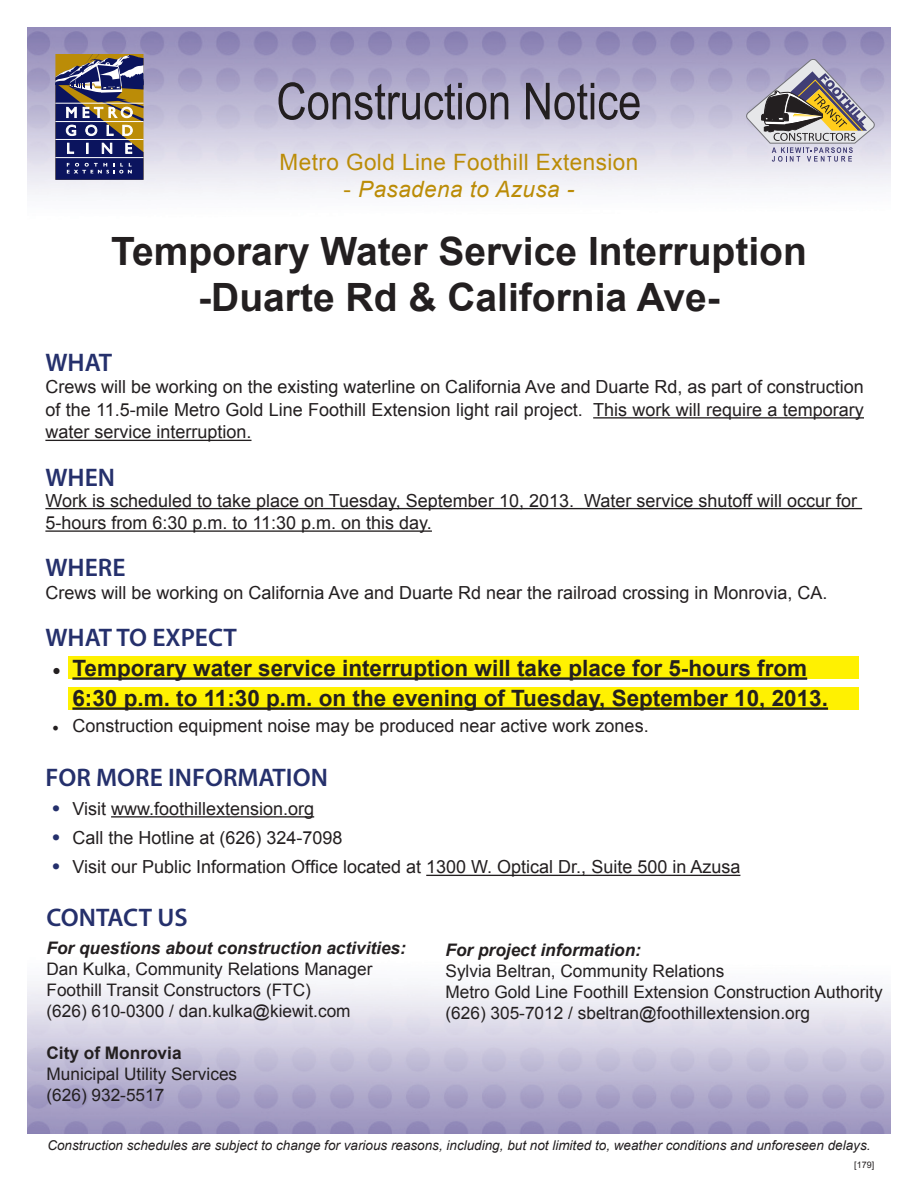
<style>
.page{position:relative;width:918px;height:1188px;background:#fff}
.page>*{position:absolute;margin:0;border:0;box-sizing:border-box;transform-origin:0 0}
.Heading{font:51px "Arial Narrow";color:#231f20}
.t1{font:700 39px "Arial";color:#231f20}
.Subheading{font:600 25.5px "Myriad Pro";color:#25306c}
.t2{font:700 22.5px/30px "Arial";color:#231f20}
.t3{font:22.5px "Arial";letter-spacing:.02em;color:#bb8c07}
.t4{font:italic 22.5px "Arial";letter-spacing:.02em;color:#bb8c07}
.Subheading-2{font:18px/22.5px "Arial";color:#231f20;text-align:justify}
.Subheading-3{font:17.25px/21px "Arial";color:#231f20}
.Subheading-4{font:italic 700 17.25px "Arial";color:#231f20}
.t5{font:italic 13.5px "Arial";color:#231f20}
.t6{font:9px "Arial";color:#231f20}
.s1{font-style:normal}
.s2{font-family:"Minion Pro"}
.s3{font-family:"Myriad Pro";font-weight:600;font-size:25.5px;color:#25306c}
.s4{font-weight:700;font-style:italic}
.s5{font-weight:700}
</style>
<div class="page">
<svg style="left:55px;top:54px;width:89px;height:126px;background:#5e5968"></svg>
<svg style="left:746px;top:59px;width:128px;height:103px;background:#aaa4ab"></svg>
<div style="left:68px;top:656px;width:791px;height:23px;background:#fff101"></div>
<div style="left:68px;top:687px;width:791px;height:23px;background:#fff101"></div>
<hr style="left:593px;top:417px;width:271px;height:2px;background:#231f20">
<hr style="left:45px;top:440px;width:207px;height:1px;background:#231f20">
<hr style="left:45px;top:508px;width:817px;height:1px;background:#231f20">
<hr style="left:45px;top:530px;width:387px;height:2px;background:#231f20">
<hr style="left:72px;top:677px;width:735px;height:3px;background:#231f20">
<hr style="left:72px;top:707px;width:756px;height:3px;background:#231f20">
<hr style="left:111px;top:816px;width:203px;height:2px;background:#231f20">
<hr style="left:426px;top:875px;width:314px;height:1px;background:#231f20">
<p class="Heading" style="left:277px;top:64px;width:366px">Construction Notice</p>
<p class="t3" style="left:280px;top:148px;width:360px">Metro Gold Line Foothill Extension</p>
<p class="t4" style="left:344px;top:175px;width:232px"><span class="s1">-</span> Pasadena to Azusa -</p>
<p class="t1" style="left:111px;top:225px;width:697px">Temporary Water Service Interruption</p>
<p class="t1" style="left:198px;top:272px;width:523px">-Duarte Rd &amp; California Ave-</p>
<p class="Subheading" style="left:45px;top:346px;width:68px">WHAT</p>
<p class="Subheading-2" style="left:45px;top:376px;width:820px">Crews will be working on the existing waterline on California Ave and Duarte Rd, as part of construction of the 11.5-mile Metro Gold Line Foothill Extension light rail project. This work will require a temporary water service interruption.</p>
<p class="Subheading" style="left:45px;top:461px;width:71px">WHEN</p>
<p class="Subheading-2" style="left:45px;top:489px;width:813px">Work is scheduled to take place on Tuesday, September 10, 2013. Water service shutoff will occur for<br>5-hours from 6:30 p.m. to 11:30 p.m. on this day.</p>
<p class="Subheading" style="left:45px;top:552px;width:82px">WHERE</p>
<p class="Subheading-2" style="left:45px;top:582px;width:783px">Crews will be working on California Ave and Duarte Rd near the railroad crossing in Monrovia, CA.</p>
<p class="Subheading" style="left:45px;top:621px;width:193px">WHAT TO EXPECT</p>
<p class="t2" style="left:72px;top:654px;width:757px;text-indent:-20px"><span class="s2">•</span> Temporary water service interruption will take place for 5-hours from<br>6:30 p.m. to 11:30 p.m. on the evening of Tuesday, September 10, 2013.</p>
<p class="Subheading-2" style="left:52px;top:714px;width:598px"><span class="s2">•</span> Construction equipment noise may be produced near active work zones.</p>
<p class="Subheading" style="left:45px;top:761px;width:284px">FOR MORE INFORMATION</p>
<p class="Subheading-2" style="left:52px;top:798px;width:264px"><span class="s3">•</span> Visit www.foothillextension.org</p>
<p class="Subheading-2" style="left:52px;top:827px;width:292px"><span class="s3">•</span> Call the Hotline at (626) 324-7098</p>
<p class="Subheading-2" style="left:52px;top:856px;width:690px"><span class="s3">•</span> Visit our Public Information Office located at 1300 W. Optical Dr., Suite 500 in Azusa</p>
<p class="Subheading" style="left:46px;top:901px;width:143px">CONTACT US</p>
<p class="Subheading-3" style="left:46px;top:938px;width:361px"><span class="s4">For questions about construction activities:<br></span>Dan Kulka, Community Relations Manager<br>Foothill Transit Constructors (FTC)</p>
<p class="Subheading-3" style="left:46px;top:1001px;width:306px">(626) 610-0300 / dan.kulka@kiewit.com</p>
<p class="Subheading-3" style="left:46px;top:1043px;width:192px"><span class="s5">City of Monrovia<br></span>Municipal Utility Services</p>
<p class="Subheading-3" style="left:46px;top:1085px;width:119px">(626) 932-5517</p>
<p class="Subheading-4" style="left:446px;top:939px;width:197px">For project information:</p>
<p class="Subheading-3" style="left:446px;top:961px;width:439px">Sylvia Beltran, Community Relations<br>Metro Gold Line Foothill Extension Construction Authority</p>
<p class="Subheading-3" style="left:446px;top:1003px;width:366px">(626) 305-7012 / sbeltran@foothillextension.org</p>
<p class="t5" style="left:47px;top:1137px;width:825px">Construction schedules are subject to change for various reasons, including, but not limited to, weather conditions and unforeseen delays.</p>
<p class="t6" style="left:854px;top:1159px;width:22px">[179]</p>
</div>
